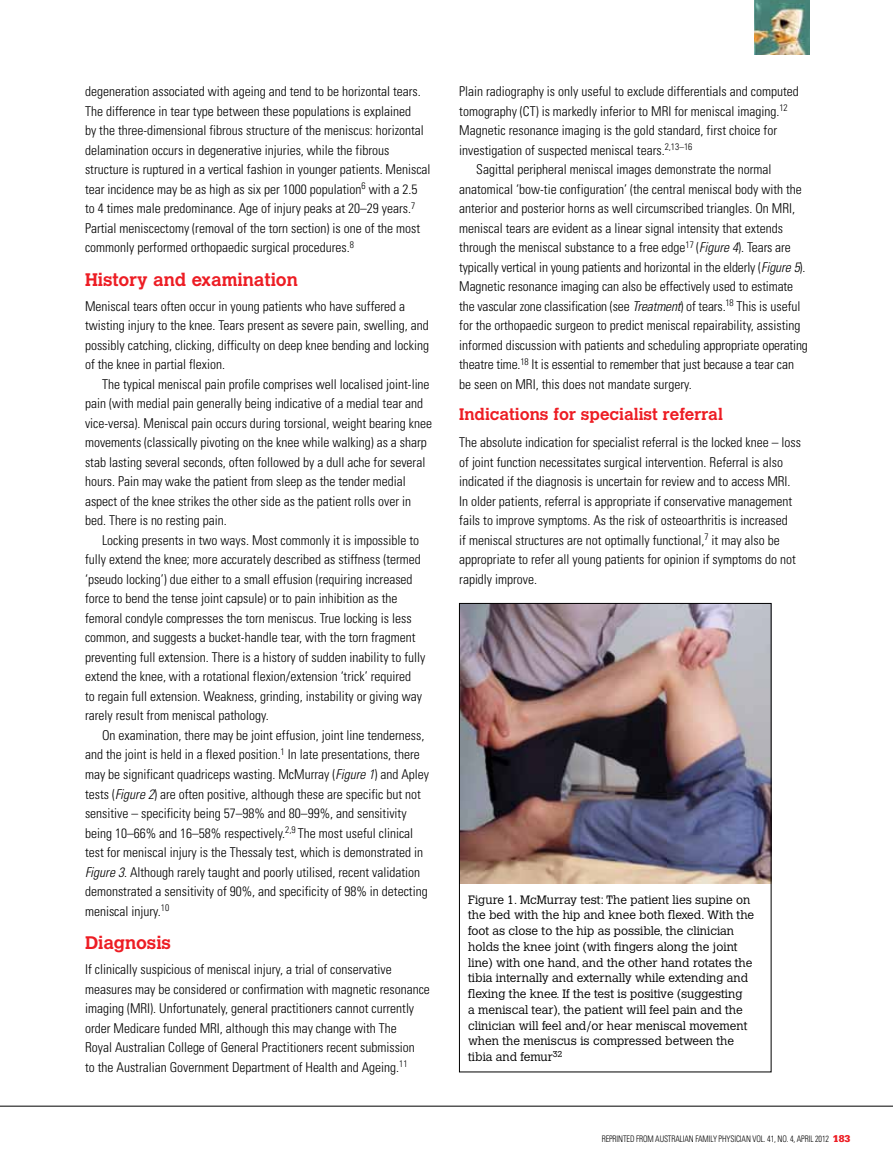
<style>
.page{position:relative;width:893px;height:1170px;background:#fff}
.page>*{position:absolute;margin:0;border:0;box-sizing:border-box;transform-origin:0 0}
.t1{font:700 18px "Calvert";color:#ed1d24}
.t2{font:700 16.5px "Calvert";color:#ed1d24}
.t3{font:300 condensed 13.5px/19.5px "Univers LT";color:#000}
.t4{font:300 12px/15.8px "Calvert";color:#000}
.t5{font:300 condensed 9px "Univers LT";letter-spacing:-.015em;color:#000;scale:.9 1}
.s1{font-style:italic}
.s2{font-family:"Serifa LT";font-weight:900;font-stretch:normal;font-size:10.5px;color:#ed1d24}
</style>
<div class="page">
<hr style="left:0;top:1105px;width:893px;height:1px;background:#000">
<img style="left:755px;top:0;width:54px;height:54px">
<img style="left:461px;top:605px;width:308px;height:278px">
<div style="left:459px;top:603px;width:312px;height:468px;border:1px solid #000"></div>
<p class="t3" style="left:85px;top:82px;width:347px">degeneration associated with ageing and tend to be horizontal tears.<br>The difference in tear type between these populations is explained<br>by the three-dimensional fibrous structure of the meniscus: horizontal delamination occurs in degenerative injuries, while the fibrous structure is ruptured in a vertical fashion in younger patients. Meniscal tear incidence may be as high as six per 1000 population<sup>6</sup> with a 2.5 to 4 times male predominance. Age of injury peaks at 20–29 years.<sup>7<br></sup>Partial meniscectomy (removal of the torn section) is one of the most commonly performed orthopaedic surgical procedures.<sup>8</sup></p>
<h1 class="t1" style="left:85px;top:268px;width:214px">History and examination</h1>
<p class="t3" style="left:85px;top:296px;width:346px">Meniscal tears often occur in young patients who have suffered a twisting injury to the knee. Tears present as severe pain, swelling, and possibly catching, clicking, difficulty on deep knee bending and locking of the knee in partial flexion.</p>
<p class="t3" style="left:85px;top:374px;width:349px;text-indent:17px">The typical meniscal pain profile comprises well localised joint-line pain (with medial pain generally being indicative of a medial tear and vice-versa). Meniscal pain occurs during torsional, weight bearing knee movements (classically pivoting on the knee while walking) as a sharp stab lasting several seconds, often followed by a dull ache for several hours. Pain may wake the patient from sleep as the tender medial aspect of the knee strikes the other side as the patient rolls over in bed. There is no resting pain.</p>
<p class="t3" style="left:85px;top:530px;width:342px;text-indent:17px">Locking presents in two ways. Most commonly it is impossible to fully extend the knee; more accurately described as stiffness (termed ‘pseudo locking’) due either to a small effusion (requiring increased force to bend the tense joint capsule) or to pain inhibition as the femoral condyle compresses the torn meniscus. True locking is less common, and suggests a bucket-handle tear, with the torn fragment preventing full extension. There is a history of sudden inability to fully extend the knee, with a rotational flexion/extension ‘trick’ required<br>to regain full extension. Weakness, grinding, instability or giving way rarely result from meniscal pathology.</p>
<p class="t3" style="left:85px;top:725px;width:346px;text-indent:17px">On examination, there may be joint effusion, joint line tenderness, and the joint is held in a flexed position.<sup>1</sup> I n late presentations, there may be significant quadriceps wasting. McMurray (<span class="s1">Figure 1</span>) and Apley tests (<span class="s1">Figure 2</span>) are often positive, although these are specific but not sensitive – specificity being 57–98% and 80–99%, and sensitivity being 10–66% and 16–58% respectively.<sup>2,9</sup> The most useful clinical test for meniscal injury is the Thessaly test, which is demonstrated in <span class="s1">Figure 3</span>. Although rarely taught and poorly utilised, recent validation demonstrated a sensitivity of 90%, and specificity of 98% in detecting meniscal injury.<sup>10</sup></p>
<h1 class="t1" style="left:85px;top:931px;width:87px">Diagnosis</h1>
<p class="t3" style="left:85px;top:959px;width:346px">If clinically suspicious of meniscal injury, a trial of conservative measures may be considered or confirmation with magnetic resonance imaging (MRI). Unfortunately, general practitioners cannot currently order Medicare funded MRI, although this may change with The<br>Royal Australian College of General Practitioners recent submission<br>to the Australian Government Department of Health and Ageing.<sup>11</sup></p>
<p class="t3" style="left:459px;top:82px;width:341px">Plain radiography is only useful to exclude differentials and computed</p>
<p class="t3" style="left:459px;top:101px;width:330px">tomography (CT) is markedly inferior to MRI for meniscal imaging.<sup>12</sup></p>
<p class="t3" style="left:459px;top:121px;width:319px">Magnetic resonance imaging is the gold standard, first choice for</p>
<p class="t3" style="left:459px;top:140px;width:235px">investigation of suspected meniscal tears.<sup>2,13–16</sup></p>
<p class="t3" style="left:476px;top:160px;width:297px">Sagittal peripheral meniscal images demonstrate the normal</p>
<p class="t3" style="left:459px;top:179px;width:344px">anatomical ‘bow-tie configuration’ (the central meniscal body with the</p>
<p class="t3" style="left:459px;top:199px;width:337px">anterior and posterior horns as well circumscribed triangles. On MRI,</p>
<p class="t3" style="left:459px;top:218px;width:325px">meniscal tears are evident as a linear signal intensity that extends</p>
<p class="t3" style="left:459px;top:238px;width:333px">through the meniscal substance to a free edge<sup>17</sup> (<span class="s1">Figure 4</span>). Tears are</p>
<p class="t3" style="left:459px;top:257px;width:348px">typically vertical in young patients and horizontal in the elderly (<span class="s1">Figure 5</span>).</p>
<p class="t3" style="left:459px;top:277px;width:335px">Magnetic resonance imaging can also be effectively used to estimate</p>
<p class="t3" style="left:459px;top:296px;width:343px">the vascular zone classification (see <span class="s1">Treatment</span>) of tears.<sup>18</sup> This is useful</p>
<p class="t3" style="left:459px;top:316px;width:343px">for the orthopaedic surgeon to predict meniscal repairability, assisting</p>
<p class="t3" style="left:459px;top:335px;width:350px">informed discussion with patients and scheduling appropriate operating</p>
<p class="t3" style="left:459px;top:355px;width:336px">theatre time.<sup>18</sup> It is essential to remember that just because a tear can</p>
<p class="t3" style="left:459px;top:374px;width:234px">be seen on MRI, this does not mandate surgery.</p>
<p class="t2" style="left:459px;top:403px;width:265px">Indications for specialist referral</p>
<p class="t3" style="left:459px;top:433px;width:343px">The absolute indication for specialist referral is the locked knee – loss of joint function necessitates surgical intervention. Referral is also indicated if the diagnosis is uncertain for review and to access MRI.<br>In older patients, referral is appropriate if conservative management fails to improve symptoms. As the risk of osteoarthritis is increased<br>if meniscal structures are not optimally functional,<sup>7</sup> it may also be appropriate to refer all young patients for opinion if symptoms do not rapidly improve.</p>
<p class="t4" style="left:468px;top:891px;width:288px">Figure 1. McMurray test: The patient lies supine on the bed with the hip and knee both flexed. With the foot as close to the hip as possible, the clinician holds the knee joint (with fingers along the joint line) with one hand, and the other hand rotates the tibia internally and externally while extending and flexing the knee. If the test is positive (suggesting<br>a meniscal tear), the patient will feel pain and the clinician will feel and/or hear meniscal movement when the meniscus is compressed between the tibia and femur<sup>32</sup></p>
<p class="t5" style="left:602px;top:1133px;width:278px">reprinted from Australian Family Physician Vol. 41, No. 4, april 2012 <span class="s2">183</span></p>
</div>
